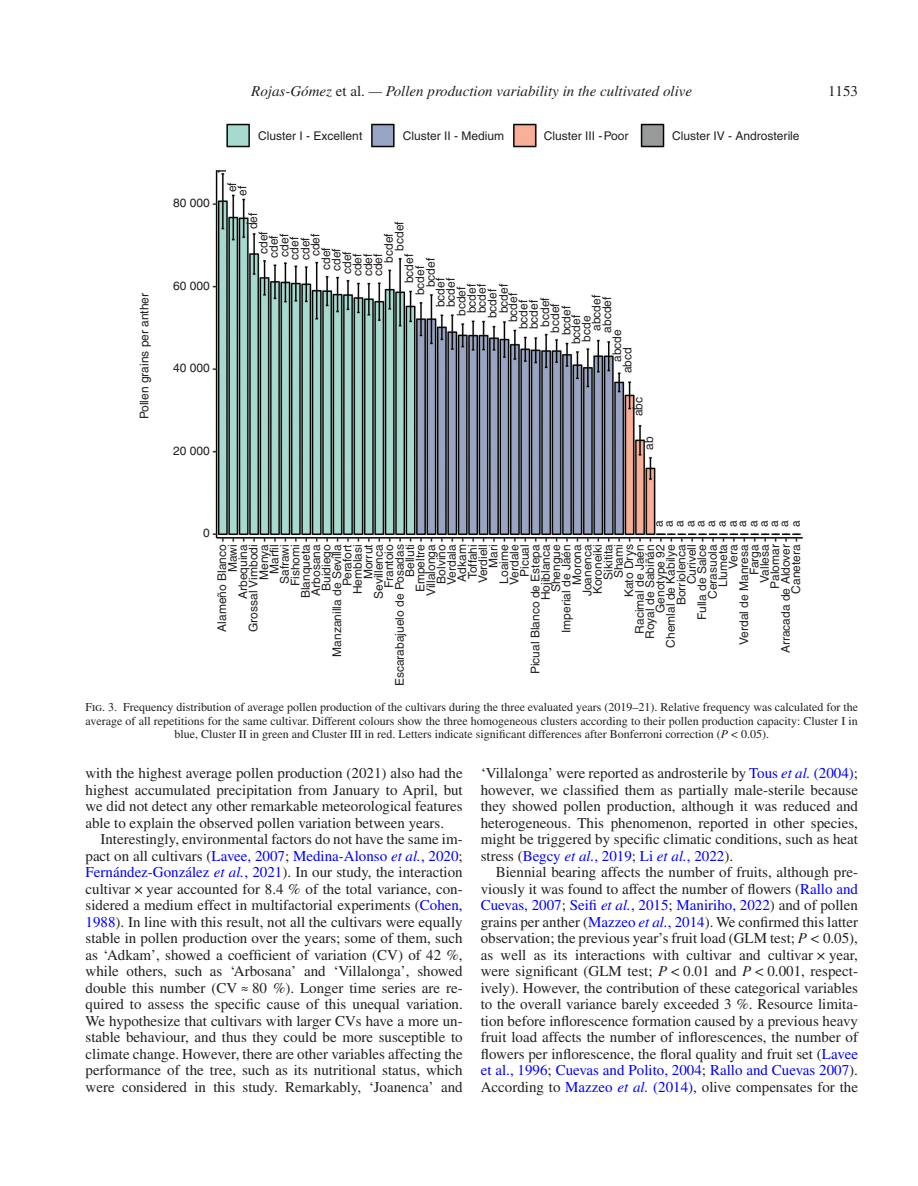
<style>
.page{position:relative;width:918px;height:1186px;background:#fff}
.page>*{position:absolute;margin:0;border:0;box-sizing:border-box;transform-origin:0 0}
.t1{font:15px/16.5px "Times LT Std";color:#231f20;text-align:justify}
.t2{font:italic 15px "Times LT Std";color:#231f20}
.t3{font:12px/10.5px "Helvetica";color:#231f20;text-align:justify}
.t4{font:12px/13.5px "Times LT Std";color:#231f20;text-align:center}
.s1{font-style:normal}
.s2{font-style:italic}
.s3{color:#00f}
.s4{font-style:italic;color:#00f}
</style>
<div class="page">
<img style="left:212px;top:123px;width:591px;height:419px">
<p class="t2" style="left:251px;top:83px;width:443px">Rojas-Gómez <span class="s1">et al.</span> — Pollen production variability in the cultivated olive</p>
<p class="t1" style="left:828px;top:83px;width:31px">1153</p>
<p class="t3" style="left:139px;top:419px;width:128px;rotate:-90deg">Pollen grains per anther</p>
<p class="t3" style="left:173px;top:198px;width:38px">80 000</p>
<p class="t3" style="left:173px;top:280px;width:38px">60 000</p>
<p class="t3" style="left:173px;top:363px;width:38px">40 000</p>
<p class="t3" style="left:173px;top:445px;width:38px">20 000</p>
<p class="t3" style="left:258px;top:130px;width:106px">Cluster I - Excellent</p>
<p class="t3" style="left:403px;top:130px;width:103px">Cluster II - Medium</p>
<p class="t3" style="left:544px;top:130px;width:86px">Cluster III -Poor</p>
<p class="t3" style="left:672px;top:130px;width:129px">Cluster IV - Androsterile</p>
<p class="t3" style="left:227px;top:192px;width:12px;rotate:-90deg">ef</p>
<p class="t3" style="left:237px;top:196px;width:12px;rotate:-90deg">ef</p>
<p class="t3" style="left:248px;top:229px;width:18px;rotate:-90deg">def</p>
<p class="t3" style="left:383px;top:263px;width:31px;rotate:-90deg">bcdef</p>
<p class="t3" style="left:394px;top:251px;width:31px;rotate:-90deg">bcdef</p>
<p class="t3" style="left:258px;top:254px;width:24px;rotate:-90deg">cdef</p>
<p class="t3" style="left:268px;top:258px;width:24px;rotate:-90deg">cdef</p>
<p class="t3" style="left:279px;top:257px;width:24px;rotate:-90deg">cdef</p>
<p class="t3" style="left:289px;top:260px;width:24px;rotate:-90deg">cdef</p>
<p class="t3" style="left:300px;top:260px;width:24px;rotate:-90deg">cdef</p>
<p class="t3" style="left:310px;top:256px;width:24px;rotate:-90deg">cdef</p>
<p class="t3" style="left:321px;top:270px;width:24px;rotate:-90deg">cdef</p>
<p class="t3" style="left:331px;top:271px;width:24px;rotate:-90deg">cdef</p>
<p class="t3" style="left:342px;top:274px;width:24px;rotate:-90deg">cdef</p>
<p class="t3" style="left:352px;top:276px;width:24px;rotate:-90deg">cdef</p>
<p class="t3" style="left:363px;top:276px;width:24px;rotate:-90deg">cdef</p>
<p class="t3" style="left:373px;top:276px;width:24px;rotate:-90deg">cdef</p>
<p class="t3" style="left:404px;top:283px;width:31px;rotate:-90deg">bcdef</p>
<p class="t3" style="left:415px;top:295px;width:31px;rotate:-90deg">bcdef</p>
<p class="t3" style="left:425px;top:287px;width:31px;rotate:-90deg">bcdef</p>
<p class="t3" style="left:435px;top:307px;width:31px;rotate:-90deg">bcdef</p>
<p class="t3" style="left:445px;top:307px;width:31px;rotate:-90deg">bcdef</p>
<p class="t3" style="left:456px;top:316px;width:31px;rotate:-90deg">bcdef</p>
<p class="t3" style="left:466px;top:313px;width:31px;rotate:-90deg">bcdef</p>
<p class="t3" style="left:476px;top:313px;width:31px;rotate:-90deg">bcdef</p>
<p class="t3" style="left:487px;top:318px;width:31px;rotate:-90deg">bcdef</p>
<p class="t3" style="left:498px;top:313px;width:31px;rotate:-90deg">bcdef</p>
<p class="t3" style="left:508px;top:322px;width:31px;rotate:-90deg">bcdef</p>
<p class="t3" style="left:518px;top:329px;width:31px;rotate:-90deg">bcdef</p>
<p class="t3" style="left:528px;top:329px;width:31px;rotate:-90deg">bcdef</p>
<p class="t3" style="left:540px;top:327px;width:31px;rotate:-90deg">bcdef</p>
<p class="t3" style="left:550px;top:333px;width:31px;rotate:-90deg">bcdef</p>
<p class="t3" style="left:561px;top:335px;width:31px;rotate:-90deg">bcdef</p>
<p class="t3" style="left:571px;top:344px;width:31px;rotate:-90deg">bcdef</p>
<p class="t3" style="left:581px;top:342px;width:28px;rotate:-90deg">bcde</p>
<p class="t3" style="left:591px;top:331px;width:38px;rotate:-90deg">abcdef</p>
<p class="t3" style="left:602px;top:333px;width:38px;rotate:-90deg">abcdef</p>
<p class="t3" style="left:612px;top:362px;width:34px;rotate:-90deg">abcde</p>
<p class="t3" style="left:622px;top:373px;width:28px;rotate:-90deg">abcd</p>
<p class="t3" style="left:633px;top:416px;width:21px;rotate:-90deg">abc</p>
<p class="t3" style="left:644px;top:449px;width:15px;rotate:-90deg">ab</p>
<p class="t3" style="left:203px;top:528px;width:8px">0</p>
<p class="t3" style="left:653px;top:527px;width:8px;rotate:-90deg">a a a a a a a a</p>
<p class="t3" style="left:737px;top:527px;width:8px;rotate:-90deg">a a a a a</p>
<p class="t3" style="left:790px;top:527px;width:8px;rotate:-90deg">a</p>
<p class="t3" style="left:217px;top:686px;width:144px;text-align:right;rotate:-90deg">Alameño Blanco<br>Mawi<br>Arbequina<br>Grossal Vimbodi<br>Menya<br>Marfil<br>Safrawi<br>Fishomi<br>Blanqueta<br>Arbosana<br>Buidiego<br>Manzanilla de Sevilla<br>Perafort<br>Hemblasi<br>Morrut<br>Sevillenca<br>Frantoio<br>Escarabajuelo de Posadas<br>Belluti<br>Empeltre<br>Villalonga<br>Bolvino<br>Verdala<br>Adkam<br>Toffahi<br>Verdiell<br>Mari<br>Loaime<br>Verdale<br>Picual<br>Picual Blanco de Estepa<br>Hojiblanca<br>Shengue<br>Imperial de Jaén<br>Morona<br>Joanenca<br>Koroneiki<br>Sikitita<br>Shami<br>Kato Drys<br>Racimal de Jaén<br>Royal de Sabiñán<br>Genotype 92<br>Chemlal de Kabilye<br>Borriolenca<br>Curivell<br>Fulla de Salce<br>Cerasuola<br>Llumeta<br>Vera<br>Verdal de Manresa<br>Farga<br>Vallesa<br>Palomar<br>Arracada de Aldover<br>Canetera</p>
<p class="t4" style="left:86px;top:700px;width:774px">Fig. 3. Frequency distribution of average pollen production of the cultivars during the three evaluated years (2019–21). Relative frequency was calculated for the average of all repetitions for the same cultivar. Different colours show the three homogeneous clusters according to their pollen production capacity: Cluster I in blue, Cluster II in green and Cluster III in red. Letters indicate significant differences after Bonferroni correction (<span class="s2">P</span> &lt; 0.05).</p>
<p class="t1" style="left:86px;top:765px;width:379px">with the highest average pollen production (2021) also had the highest accumulated precipitation from January to April, but we did not detect any other remarkable meteorological features able to explain the observed pollen variation between years.</p>
<p class="t1" style="left:86px;top:831px;width:379px;text-indent:15px">Interestingly, environmental factors do not have the same im&shy;pact on all cultivars (<span class="s3">Lavee, 2007</span>; <span class="s3">Medina-Alonso</span> <span class="s4">et al.</span><span class="s3">, 2020</span>; <span class="s3">Fernández-González</span> <span class="s4">et al.</span><span class="s3">, 2021</span>). In our study, the interaction cultivar × year accounted for 8.4 % of the total variance, con&shy;sidered a medium effect in multifactorial experiments (<span class="s3">Cohen, 1988</span>). In line with this result, not all the cultivars were equally stable in pollen production over the years; some of them, such as ‘Adkam’, showed a coefficient of variation (CV) of 42 %, while others, such as ‘Arbosana’ and ‘Villalonga’, showed double this number (CV ≈ 80 %). Longer time series are re&shy;quired to assess the specific cause of this unequal variation.<br>We hypothesize that cultivars with larger CVs have a more un&shy;stable behaviour, and thus they could be more susceptible to climate change. However, there are other variables affecting the performance of the tree, such as its nutritional status, which were considered in this study. Remarkably, ‘Joanenca’ and</p>
<p class="t1" style="left:481px;top:765px;width:379px">‘Villalonga’ were reported as androsterile by <span class="s3">Tous</span> <span class="s4">et al.</span> <span class="s3">(2004)</span>; however, we classified them as partially male-sterile because they showed pollen production, although it was reduced and heterogeneous. This phenomenon, reported in other species, might be triggered by specific climatic conditions, such as heat stress (<span class="s3">Begcy</span> <span class="s4">et al.</span><span class="s3">, 2019</span>; <span class="s3">Li</span> <span class="s4">et al.</span><span class="s3">, 2022</span>).</p>
<p class="t1" style="left:481px;top:864px;width:379px;text-indent:15px">Biennial bearing affects the number of fruits, although pre&shy;viously it was found to affect the number of flowers (<span class="s3">Rallo and Cuevas, 2007</span>; <span class="s3">Seifi</span> <span class="s4">et al.</span><span class="s3">, 2015</span>; <span class="s3">Maniriho, 2022</span>) and of pollen grains per anther (<span class="s3">Mazzeo</span> <span class="s4">et al.</span><span class="s3">, 2014</span>). We confirmed this latter observation; the previous year’s fruit load (GLM test; <span class="s2">P</span> &lt; 0.05), as well as its interactions with cultivar and cultivar × year, were significant (GLM test; <span class="s2">P</span> &lt; 0.01 and <span class="s2">P</span> &lt; 0.001, respect&shy;ively). However, the contribution of these categorical variables to the overall variance barely exceeded 3 %. Resource limita&shy;tion before inflorescence formation caused by a previous heavy fruit load affects the number of inflorescences, the number of flowers per inflorescence, the floral quality and fruit set (<span class="s3">Lavee et al., 1996</span>; <span class="s3">Cuevas and Polito, 2004</span>; <span class="s3">Rallo and Cuevas 2007</span>).<br>According to <span class="s3">Mazzeo</span> <span class="s4">et al.</span> <span class="s3">(2014)</span>, olive compensates for the</p>
</div>
